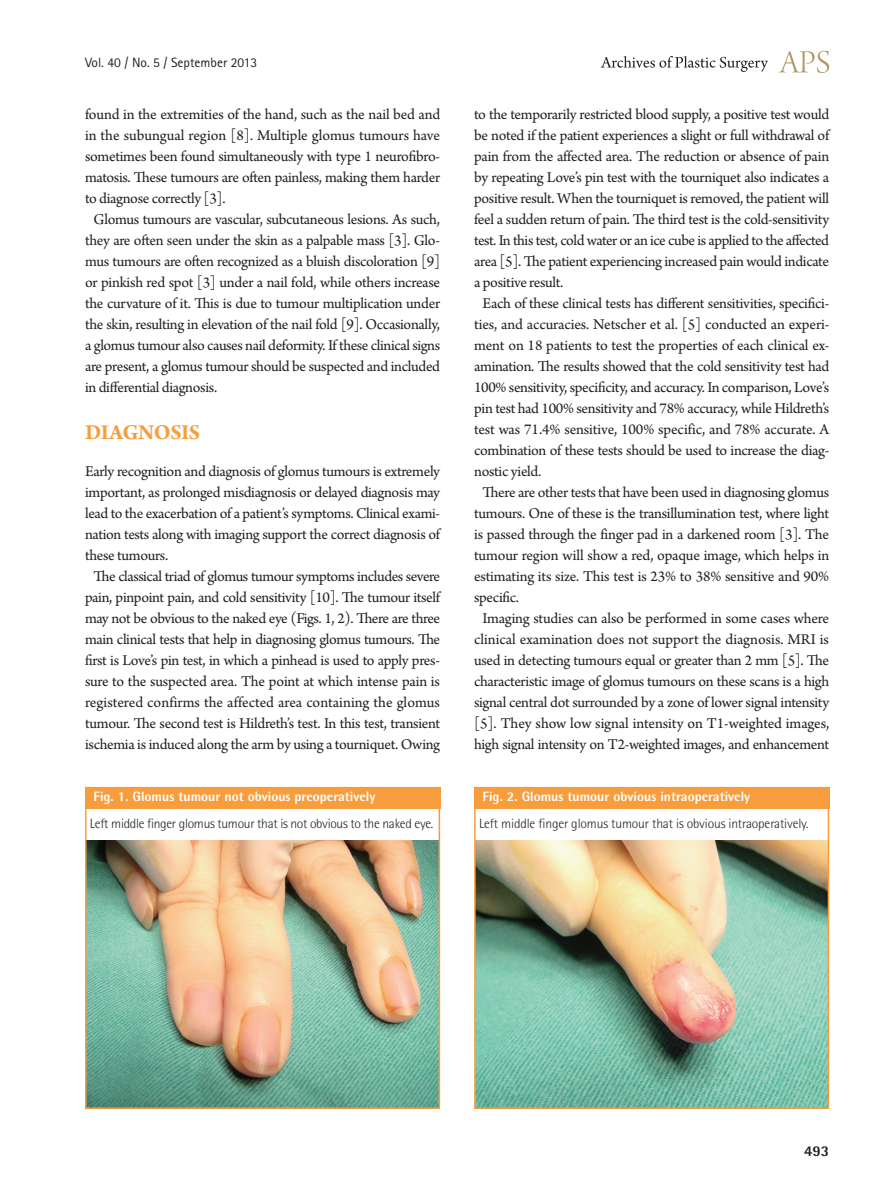
<style>
.page{position:relative;width:893px;height:1191px;background:#fff}
.page>*{position:absolute;margin:0;border:0;box-sizing:border-box;transform-origin:0 0}
.t1{font:700 22.5px "Arno Pro";letter-spacing:-.02em;color:#f89d3d}
.t2{font:15.75px "Arno Pro";letter-spacing:-.02em;color:#231f20}
.t3{font:15.75px "Arno Pro";color:#231f20}
.t4{font:800 15px "Rotis Semi Sans Std";color:#231f20}
.t5{font:300 13.5px "Rotis Semi Sans Std";letter-spacing:-.015em;color:#231f20}
.t6{font:800 13.5px "Rotis Semi Sans Std";color:#fff}
.t7{font:13.5px "Rotis Sans Serif Std";color:#231f20}
</style>
<div class="page">
<svg style="left:779px;top:51px;width:50px;height:22px"></svg>
<svg style="left:601px;top:56px;width:167px;height:16px"></svg>
<img style="left:88px;top:840px;width:349px;height:265px">
<div style="left:85px;top:787px;width:355px;height:321px;border:2px solid #f89d3d"></div>
<div style="left:85px;top:787px;width:355px;height:21px;background:#f89d3d"></div>
<img style="left:477px;top:840px;width:349px;height:265px">
<div style="left:474px;top:787px;width:355px;height:321px;border:2px solid #f89d3d"></div>
<div style="left:474px;top:787px;width:355px;height:21px;background:#f89d3d"></div>
<p class="t7" style="left:85px;top:54px;width:174px">Vol. 40 / No. 5 / September 2013</p>
<p class="t2" style="left:85px;top:105px;width:357px">found in the extremities of the hand, such as the nail bed and</p>
<p class="t3" style="left:85px;top:126px;width:357px">in the subungual region [8]. Multiple glomus tumours have</p>
<p class="t2" style="left:85px;top:147px;width:357px">sometimes been found simultaneously with type 1 neurofibro-</p>
<p class="t2" style="left:85px;top:168px;width:357px">matosis. These tumours are often painless, making them harder</p>
<p class="t2" style="left:85px;top:189px;width:142px">to diagnose correctly [3].</p>
<p class="t2" style="left:94px;top:210px;width:348px">Glomus tumours are vascular, subcutaneous lesions. As such,</p>
<p class="t2" style="left:85px;top:231px;width:357px">they are often seen under the skin as a palpable mass [3]. Glo-</p>
<p class="t2" style="left:85px;top:252px;width:357px">mus tumours are often recognized as a bluish discoloration [9]</p>
<p class="t2" style="left:85px;top:273px;width:357px">or pinkish red spot [3] under a nail fold, while others increase</p>
<p class="t2" style="left:85px;top:294px;width:357px">the curvature of it. This is due to tumour multiplication under</p>
<p class="t2" style="left:85px;top:315px;width:357px">the skin, resulting in elevation of the nail fold [9]. Occasionally,</p>
<p class="t2" style="left:85px;top:336px;width:357px">a glomus tumour also causes nail deformity. If these clinical signs</p>
<p class="t2" style="left:85px;top:357px;width:357px">are present, a glomus tumour should be suspected and included</p>
<p class="t2" style="left:85px;top:378px;width:134px">in differential diagnosis.</p>
<h1 class="t1" style="left:85px;top:420px;width:117px">DIAGNOSIS</h1>
<p class="t2" style="left:85px;top:462px;width:357px">Early recognition and diagnosis of glomus tumours is extremely</p>
<p class="t2" style="left:85px;top:483px;width:357px">important, as prolonged misdiagnosis or delayed diagnosis may</p>
<p class="t2" style="left:85px;top:504px;width:357px">lead to the exacerbation of a patient’s symptoms. Clinical exami-</p>
<p class="t2" style="left:85px;top:525px;width:356px">nation tests along with imaging support the correct diagnosis of</p>
<p class="t2" style="left:85px;top:546px;width:85px">these tumours.</p>
<p class="t2" style="left:94px;top:567px;width:348px">The classical triad of glomus tumour symptoms includes severe</p>
<p class="t2" style="left:85px;top:588px;width:356px">pain, pinpoint pain, and cold sensitivity [10]. The tumour itself</p>
<p class="t2" style="left:85px;top:609px;width:357px">may not be obvious to the naked eye (Figs. 1, 2). There are three</p>
<p class="t2" style="left:85px;top:630px;width:357px">main clinical tests that help in diagnosing glomus tumours. The</p>
<p class="t2" style="left:85px;top:651px;width:357px">first is Love’s pin test, in which a pinhead is used to apply pres-</p>
<p class="t2" style="left:85px;top:672px;width:357px">sure to the suspected area. The point at which intense pain is</p>
<p class="t3" style="left:85px;top:693px;width:357px">registered confirms the affected area containing the glomus</p>
<p class="t2" style="left:85px;top:714px;width:357px">tumour. The second test is Hildreth’s test. In this test, transient</p>
<p class="t2" style="left:85px;top:735px;width:357px">ischemia is induced along the arm by using a tourniquet. Owing</p>
<p class="t6" style="left:94px;top:788px;width:283px">Fig. 1. Glomus tumour not obvious preoperatively</p>
<p class="t5" style="left:90px;top:815px;width:345px">Left middle finger glomus tumour that is not obvious to the naked eye.</p>
<p class="t2" style="left:474px;top:105px;width:357px">to the temporarily restricted blood supply, a positive test would</p>
<p class="t2" style="left:474px;top:126px;width:357px">be noted if the patient experiences a slight or full withdrawal of</p>
<p class="t2" style="left:474px;top:147px;width:357px">pain from the affected area. The reduction or absence of pain</p>
<p class="t2" style="left:474px;top:168px;width:356px">by repeating Love’s pin test with the tourniquet also indicates a</p>
<p class="t2" style="left:474px;top:189px;width:357px">positive result. When the tourniquet is removed, the patient will</p>
<p class="t2" style="left:474px;top:210px;width:357px">feel a sudden return of pain. The third test is the cold-sensitivity</p>
<p class="t2" style="left:474px;top:231px;width:356px">test. In this test, cold water or an ice cube is applied to the affected</p>
<p class="t2" style="left:474px;top:252px;width:356px">area [5]. The patient experiencing increased pain would indicate</p>
<p class="t2" style="left:474px;top:273px;width:91px">a positive result.</p>
<p class="t2" style="left:483px;top:294px;width:348px">Each of these clinical tests has different sensitivities, specifici-</p>
<p class="t2" style="left:474px;top:315px;width:357px">ties, and accuracies. Netscher et al. [5] conducted an experi-</p>
<p class="t2" style="left:474px;top:336px;width:357px">ment on 18 patients to test the properties of each clinical ex-</p>
<p class="t2" style="left:474px;top:357px;width:357px">amination. The results showed that the cold sensitivity test had</p>
<p class="t2" style="left:474px;top:378px;width:356px">100% sensitivity, specificity, and accuracy. In comparison, Love’s</p>
<p class="t2" style="left:474px;top:399px;width:357px">pin test had 100% sensitivity and 78% accuracy, while Hildreth’s</p>
<p class="t2" style="left:474px;top:420px;width:356px">test was 71.4% sensitive, 100% specific, and 78% accurate. A</p>
<p class="t2" style="left:474px;top:441px;width:357px">combination of these tests should be used to increase the diag-</p>
<p class="t2" style="left:474px;top:462px;width:69px">nostic yield.</p>
<p class="t2" style="left:483px;top:483px;width:348px">There are other tests that have been used in diagnosing glomus</p>
<p class="t2" style="left:474px;top:504px;width:357px">tumours. One of these is the transillumination test, where light</p>
<p class="t2" style="left:474px;top:525px;width:356px">is passed through the finger pad in a darkened room [3]. The</p>
<p class="t2" style="left:474px;top:546px;width:357px">tumour region will show a red, opaque image, which helps in</p>
<p class="t2" style="left:474px;top:567px;width:357px">estimating its size. This test is 23% to 38% sensitive and 90%</p>
<p class="t2" style="left:474px;top:588px;width:46px">specific.</p>
<p class="t2" style="left:483px;top:609px;width:348px">Imaging studies can also be performed in some cases where</p>
<p class="t3" style="left:474px;top:630px;width:356px">clinical examination does not support the diagnosis. MRI is</p>
<p class="t2" style="left:474px;top:651px;width:357px">used in detecting tumours equal or greater than 2 mm [5]. The</p>
<p class="t2" style="left:474px;top:672px;width:357px">characteristic image of glomus tumours on these scans is a high</p>
<p class="t2" style="left:474px;top:693px;width:357px">signal central dot surrounded by a zone of lower signal intensity</p>
<p class="t2" style="left:474px;top:714px;width:357px">[5]. They show low signal intensity on T1-weighted images,</p>
<p class="t2" style="left:474px;top:735px;width:357px">high signal intensity on T2-weighted images, and enhancement</p>
<p class="t6" style="left:483px;top:788px;width:269px">Fig. 2. Glomus tumour obvious intraoperatively</p>
<p class="t5" style="left:479px;top:815px;width:331px">Left middle finger glomus tumour that is obvious intraoperatively.</p>
<p class="t4" style="left:804px;top:1141px;width:27px">493</p>
</div>
